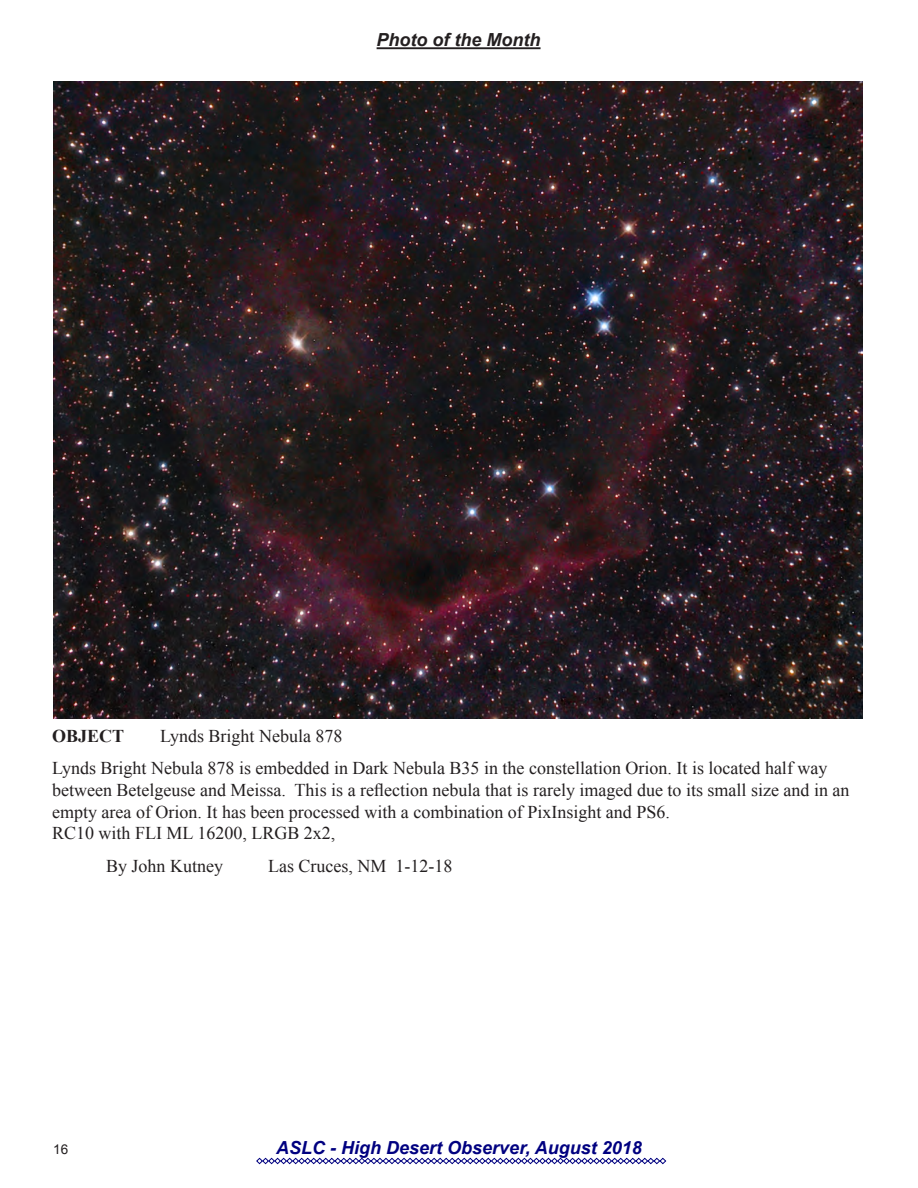
<style>
.page{position:relative;width:918px;height:1188px;background:#fff}
.page>*{position:absolute;margin:0;border:0;box-sizing:border-box;transform-origin:0 0}
.t1{font:18px/21.6px "Times New Roman";color:#231f20}
.t2{font:italic 700 18px "Arial";color:#000080}
.t3{font:italic 700 18px "Arial";color:#231f20}
.t4{font:700 18px "Times New Roman";color:#231f20}
.t5{font:13.5px "Arial";color:#231f20}
</style>
<div class="page">
<svg style="left:256px;top:1158px;width:410px;height:6px"></svg>
<hr style="left:377px;top:47px;width:164px;height:2px;background:#231f20">
<img style="left:53px;top:81px;width:809px;height:638px">
<p class="t3" style="left:377px;top:28px;width:165px">Photo of the Month</p>
<p class="t4" style="left:52px;top:724px;width:74px">OBJECT</p>
<p class="t1" style="left:160px;top:725px;width:184px">Lynds Bright Nebula 878</p>
<p class="t1" style="left:52px;top:757px;width:799px">Lynds Bright Nebula 878 is embedded in Dark Nebula B35 in the constellation Orion. It is located half way between Betelgeuse and Meissa. This is a reflection nebula that is rarely imaged due to its small size and in an empty area of Orion. It has been processed with a combination of PixInsight and PS6.</p>
<p class="t1" style="left:52px;top:822px;width:285px">RC10 with FLI ML 16200, LRGB 2x2,</p>
<p class="t1" style="left:106px;top:855px;width:118px">By John Kutney</p>
<p class="t1" style="left:268px;top:855px;width:186px">Las Cruces, NM 1-12-18</p>
<p class="t5" style="left:53px;top:1141px;width:17px">16</p>
<p class="t2" style="left:276px;top:1136px;width:367px">ASLC - High Desert Observer, August 2018</p>
</div>
